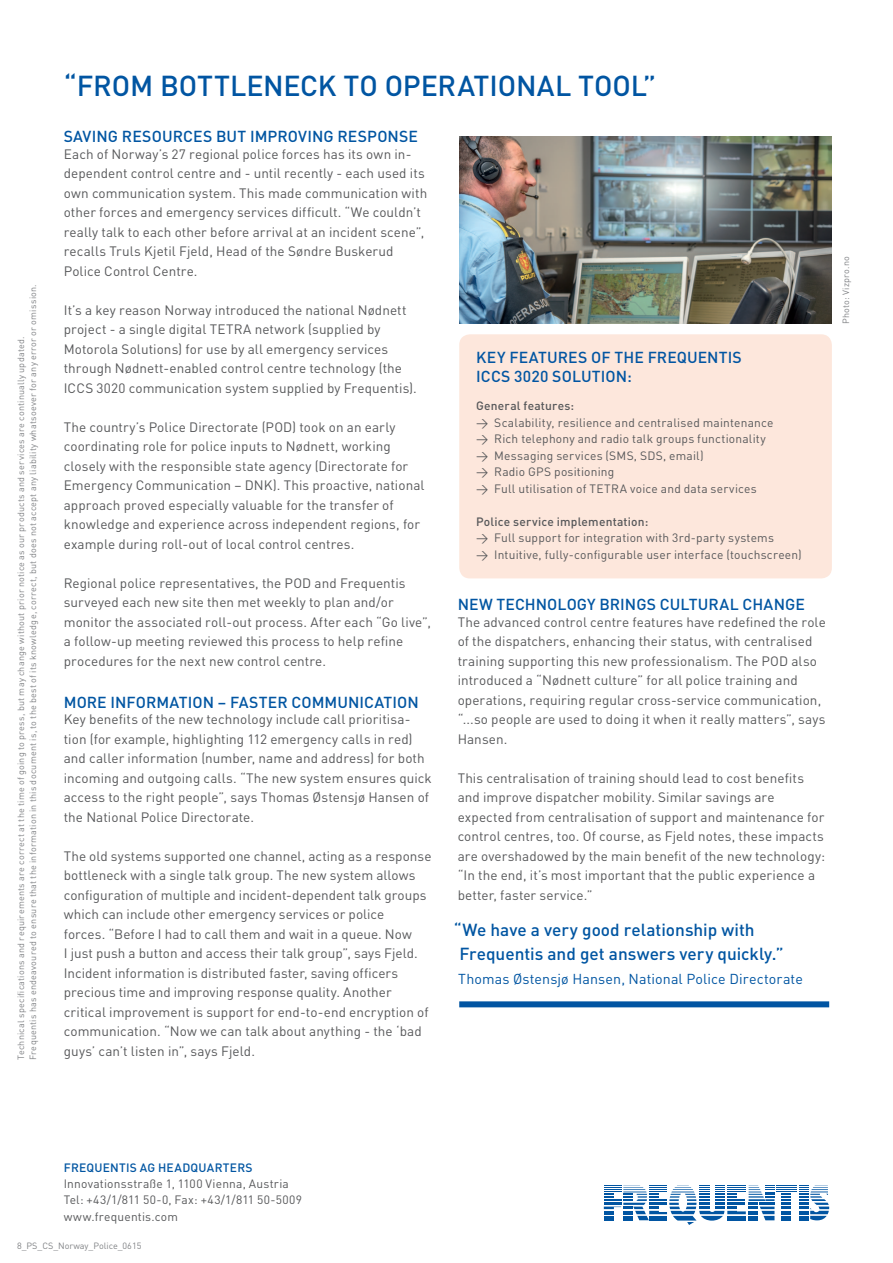
<style>
.page{position:relative;width:893px;height:1263px;background:#fff}
.page>*{position:absolute;margin:0;border:0;box-sizing:border-box;transform-origin:0 0}
.t1{font:500 28.5px "DIN";letter-spacing:-.005em;color:#0155a2}
.t2{font:500 17.25px/24px "DIN";color:#0155a2}
.zwiti{font:500 15.75px "DIN";letter-spacing:.005em;color:#0155a2}
.t3{font:14.25px "DIN";letter-spacing:.01em;color:#0155a2}
.t4{font:13.5px/19.5px "DIN";letter-spacing:.005em;color:#57585a}
.t5{font:12px "DIN";letter-spacing:.015em;color:#57585a}
.t6{font:500 12px "DIN";letter-spacing:.015em;color:#57585a}
.t7{font:500 12px "DIN";letter-spacing:.02em;color:#0155a2}
.t8{font:9px/12px "DIN";letter-spacing:.025em;color:#808285}
.t9{font:9px "DIN";color:#808285}
</style>
<div class="page">
<svg style="left:604px;top:1185px;width:225px;height:40px"></svg>
<div style="left:459px;top:1001px;width:370px;height:6px;background:#0155a2"></div>
<img style="left:459px;top:136px;width:373px;height:187px">
<div style="left:459px;top:334px;width:373px;height:244px;background:#fde7dc;border-radius:11px"></div>
<p class="t8" style="left:15px;top:1060px;width:777px;rotate:-90deg">Technical specifications and requirements are correct at the time of going to press, but may change without prior notice as our products and services are continually updated.<br>Frequentis has endeavoured to ensure that the information in this document is, to the best of its knowledge, correct, but does not accept any liability whatsoever for any error or omission.</p>
<p class="t1" style="left:64px;top:67px;width:594px">“FROM BOTTLENECK TO OPERATIONAL TOOL”</p>
<p class="zwiti" style="left:64px;top:127px;width:356px">SAVING RESOURCES BUT IMPROVING RESPONSE</p>
<p class="t4" style="left:64px;top:144px;width:365px">Each of Norway’s 27 regional police forces has its own in&shy;dependent control centre and - until recently - each used its own communication system. This made communication with other forces and emergency services difficult. “We couldn’t really talk to each other before arrival at an incident scene”, recalls Truls Kjetil Fjeld, Head of the Søndre Buskerud</p>
<p class="t4" style="left:64px;top:261px;width:135px">Police Control Centre.</p>
<p class="t4" style="left:64px;top:300px;width:355px">It’s a key reason Norway introduced the national Nødnett project - a single digital TETRA network (supplied by Motorola Solutions) for use by all emergency services through Nødnett-enabled control centre technology (the ICCS 3020 communication system supplied by Frequentis).</p>
<p class="t4" style="left:64px;top:417px;width:362px">The country’s Police Directorate (POD) took on an early coordinating role for police inputs to Nødnett, working closely with the responsible state agency (Directorate for Emergency Communication – DNK). This proactive, national approach proved especially valuable for the transfer of knowledge and experience across independent regions, for example during roll-out of local control centres.</p>
<p class="t4" style="left:64px;top:573px;width:369px">Regional police representatives, the POD and Frequentis surveyed each new site then met weekly to plan and/or monitor the associated roll-out process. After each “Go live”, a follow-up meeting reviewed this process to help refine procedures for the next new control centre.</p>
<p class="zwiti" style="left:64px;top:692px;width:356px">MORE INFORMATION – FASTER COMMUNICATION</p>
<p class="t4" style="left:64px;top:709px;width:370px">Key benefits of the new technology include call prioritisa&shy;tion (for example, highlighting 112 emergency calls in red) and caller information (number, name and address) for both incoming and outgoing calls. “The new system ensures quick access to the right people”, says Thomas Østensjø Hansen of the National Police Directorate.</p>
<p class="t4" style="left:64px;top:846px;width:369px">The old systems supported one channel, acting as a response bottleneck with a single talk group. The new system allows configuration of multiple and incident-dependent talk groups which can include other emergency services or police<br>forces. “Before I had to call them and wait in a queue. Now<br>I just push a button and access their talk group”, says Fjeld.<br>Incident information is distributed faster, saving officers precious time and improving response quality. Another critical improvement is support for end-to-end encryption of communication. “Now we can talk about anything - the ‘bad guys’ can’t listen in”, says Fjeld.</p>
<p class="zwiti" style="left:476px;top:347px;width:267px">KEY FEATURES OF THE FREQUENTIS</p>
<p class="zwiti" style="left:476px;top:366px;width:157px">ICCS 3020 SOLUTION:</p>
<p class="t6" style="left:476px;top:398px;width:99px">General features:</p>
<p class="t5" style="left:476px;top:415px;width:299px">&gt; Scalability, resilience and centralised maintenance</p>
<p class="t5" style="left:476px;top:431px;width:291px">&gt; Rich telephony and radio talk groups functionality</p>
<p class="t5" style="left:476px;top:448px;width:229px">&gt; Messaging services (SMS, SDS, email)</p>
<p class="t5" style="left:476px;top:464px;width:140px">&gt; Radio GPS positioning</p>
<p class="t5" style="left:476px;top:481px;width:282px">&gt; Full utilisation of TETRA voice and data services</p>
<p class="t6" style="left:476px;top:514px;width:174px">Police service implementation:</p>
<p class="t5" style="left:476px;top:530px;width:299px">&gt; Full support for integration with 3rd-party systems</p>
<p class="t5" style="left:476px;top:547px;width:327px">&gt; Intuitive, fully-configurable user interface (touchscreen)</p>
<p class="zwiti" style="left:458px;top:595px;width:349px">NEW TECHNOLOGY BRINGS CULTURAL CHANGE</p>
<p class="t4" style="left:458px;top:612px;width:370px">The advanced control centre features have redefined the role</p>
<p class="t4" style="left:458px;top:631px;width:356px">of the dispatchers, enhancing their status, with centralised</p>
<p class="t4" style="left:458px;top:651px;width:361px">training supporting this new professionalism. The POD also</p>
<p class="t4" style="left:458px;top:670px;width:342px">introduced a “Nødnett culture” for all police training and</p>
<p class="t4" style="left:458px;top:690px;width:365px">operations, requiring regular cross-service communication,</p>
<p class="t4" style="left:458px;top:709px;width:369px">“...so people are used to doing it when it really matters”, says</p>
<p class="t4" style="left:458px;top:729px;width:51px">Hansen.</p>
<p class="t4" style="left:458px;top:768px;width:369px">This centralisation of training should lead to cost benefits and improve dispatcher mobility. Similar savings are expected from centralisation of support and maintenance for control centres, too. Of course, as Fjeld notes, these impacts are overshadowed by the main benefit of the new technology: “In the end, it’s most important that the public experience a better, faster service.”</p>
<p class="t2" style="left:459px;top:917px;width:326px;text-indent:-5px">“We have a very good relationship with<br>Frequentis and get answers very quickly.”</p>
<p class="t3" style="left:458px;top:970px;width:346px">Thomas Østensjø Hansen, National Police Directorate</p>
<p class="t8" style="left:840px;top:324px;width:70px;rotate:-90deg">Photo: Vizpro.no</p>
<p class="t7" style="left:64px;top:1160px;width:190px">FREQUENTIS AG HEADQUARTERS</p>
<p class="t5" style="left:64px;top:1176px;width:227px">Innovationsstraße 1, 1100 Vienna, Austria</p>
<p class="t5" style="left:64px;top:1192px;width:240px">Tel: +43/1/811 50-0, Fax: +43/1/811 50-5009</p>
<p class="t5" style="left:64px;top:1209px;width:116px">www.frequentis.com</p>
<p class="t9" style="left:17px;top:1240px;width:126px">8_PS_CS_Norway_Police_0615</p>
</div>
